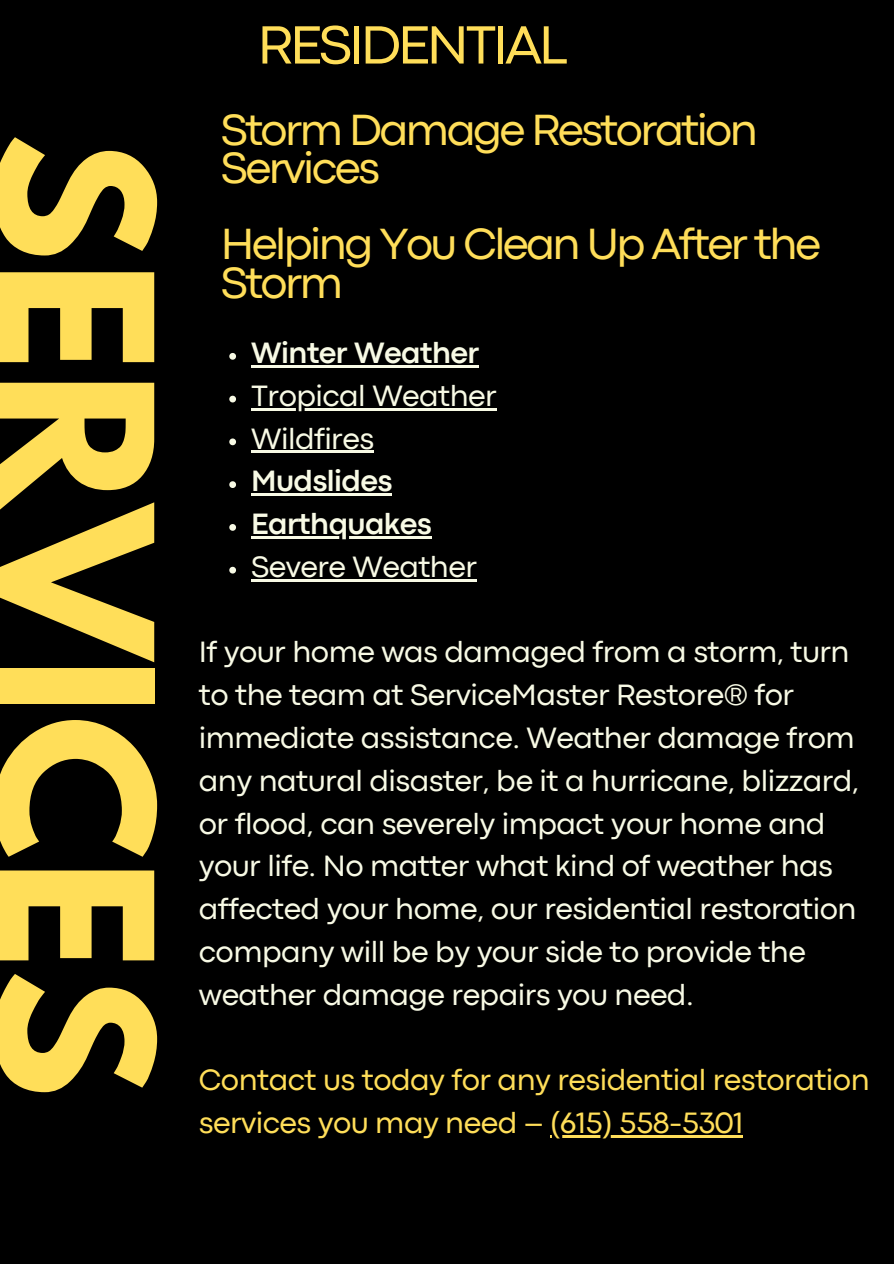
<style>
.page{position:relative;width:894px;height:1264px;background:#fff}
.page>*{position:absolute;margin:0;border:0;box-sizing:border-box;transform-origin:0 0}
.t1{font:700 190.35px "League Spartan";color:#ffde59}
.t2{font:56.1px "Codec Pro";letter-spacing:-.06em;color:#ffde59}
.t3{font:45.6px/38.2px "Codec Pro";letter-spacing:-.055em;color:#ffde59}
.t4{font:30.75px/42.8px "Codec Pro";letter-spacing:-.015em;color:#f8fae5}
.t5{font:30.75px/42.8px "Codec Pro";letter-spacing:-.015em;color:#ffde59}
.t6{font:700 30.75px "Codec Pro";letter-spacing:-.02em;color:#f8fae5}
</style>
<div class="page">
<div style="left:0;top:0;width:893px;height:1263px;background:#000"></div>
<svg style="left:229px;top:353px;width:7px;height:7px"></svg>
<hr style="left:251px;top:365px;width:56px;height:2px;background:#f8fae5">
<hr style="left:307px;top:365px;width:172px;height:2px;background:#f8fae5">
<svg style="left:229px;top:396px;width:7px;height:6px"></svg>
<hr style="left:251px;top:408px;width:245px;height:2px;background:#f8fae5">
<svg style="left:229px;top:438px;width:7px;height:7px"></svg>
<hr style="left:251px;top:451px;width:122px;height:2px;background:#f8fae5">
<svg style="left:229px;top:481px;width:7px;height:7px"></svg>
<hr style="left:251px;top:493px;width:141px;height:3px;background:#f8fae5">
<svg style="left:229px;top:524px;width:7px;height:7px"></svg>
<hr style="left:251px;top:536px;width:180px;height:2px;background:#f8fae5">
<svg style="left:229px;top:567px;width:7px;height:6px"></svg>
<hr style="left:251px;top:579px;width:225px;height:2px;background:#f8fae5">
<hr style="left:550px;top:1135px;width:192px;height:2px;background:#ffde59">
<h1 class="t1" style="left:168px;top:133px;width:966px;rotate:90deg">SERVICES</h1>
<h2 class="t2" style="left:257px;top:25px;width:312px">RESIDENTIAL</h2>
<p class="t3" style="left:221px;top:114px;width:538px">Storm Damage Restoration<br>Services</p>
<h3 class="t3" style="left:221px;top:228px;width:601px">Helping You Clean Up After the<br>Storm</h3>
<h3 class="t6" style="left:251px;top:342px;width:230px">Winter Weather</h3>
<h3 class="t4" style="left:251px;top:376px;width:247px">Tropical Weather</h3>
<p class="t4" style="left:251px;top:419px;width:124px">Wildfires</p>
<p class="t6" style="left:251px;top:470px;width:143px">Mudslides</p>
<p class="t6" style="left:251px;top:513px;width:182px">Earthquakes</p>
<p class="t4" style="left:251px;top:547px;width:227px">Severe Weather</p>
<p class="t4" style="left:199px;top:633px;width:661px">If your home was damaged from a storm, turn to the team at ServiceMaster Restore® for immediate assistance. Weather damage from any natural disaster, be it a hurricane, blizzard, or flood, can severely impact your home and your life. No matter what kind of weather has affected your home, our residential restoration company will be by your side to provide the weather damage repairs you need.</p>
<p class="t5" style="left:199px;top:1060px;width:672px">Contact us today for any residential restoration services you may need – (615) 558-5301</p>
</div>
